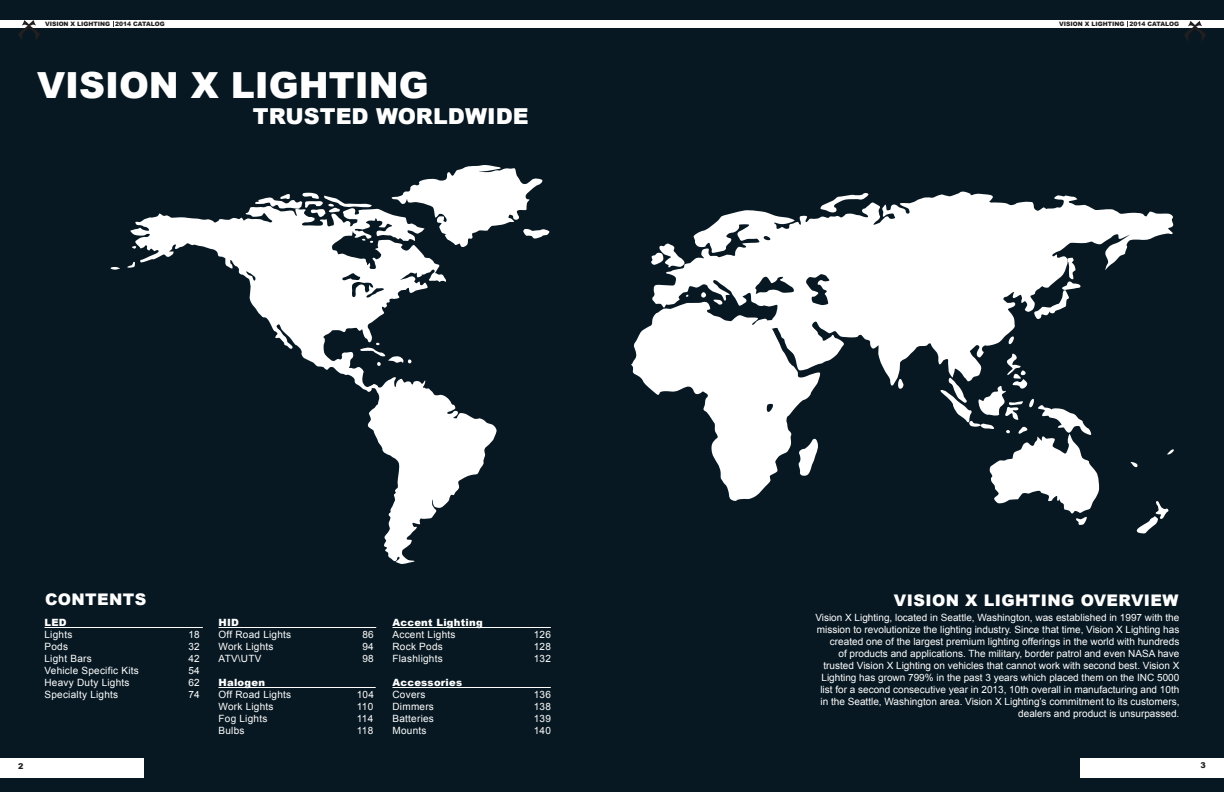
<style>
.page{position:relative;width:1224px;height:792px;background:#071822}
.page>*{position:absolute;margin:0;border:0;box-sizing:border-box;transform-origin:0 0}
.t1{font:900 36px "Arial";color:#fff}
.t2{font:900 22px "Arial";color:#fff}
.t3{font:900 16px "Arial";letter-spacing:.025em;color:#fff}
.t4{font:10px/12px "Arial";color:#fff;text-align:right}
.t5{font:10px "Arial";letter-spacing:.025em;color:#fff}
.t6{font:900 10px "Arial";letter-spacing:.025em;color:#fff}
.t7{font:900 8px "Arial";color:#231f20}
.t8{font:900 6px "Arial";color:#231f20}
</style>
<div class="page">
<svg style="left:898px;top:386px;width:6px;height:3px"></svg>
<svg style="left:631px;top:324px;width:187px;height:177px"></svg>
<svg style="left:652px;top:192px;width:522px;height:194px;fill:#fff"></svg>
<svg style="left:820px;top:192px;width:49px;height:21px"></svg>
<svg style="left:1034px;top:257px;width:47px;height:62px"></svg>
<svg style="left:1007px;top:336px;width:9px;height:8px"></svg>
<svg style="left:1136px;top:501px;width:33px;height:33px"></svg>
<svg style="left:1167px;top:449px;width:7px;height:6px"></svg>
<svg style="left:1130px;top:462px;width:8px;height:6px"></svg>
<svg style="left:938px;top:354px;width:161px;height:171px"></svg>
<svg style="left:111px;top:265px;width:19px;height:5px"></svg>
<svg style="left:130px;top:207px;width:367px;height:357px"></svg>
<svg style="left:361px;top:238px;width:13px;height:5px"></svg>
<svg style="left:255px;top:192px;width:117px;height:26px"></svg>
<svg style="left:390px;top:165px;width:159px;height:82px"></svg>
<svg style="left:360px;top:343px;width:53px;height:24px"></svg>
<hr style="left:44px;top:627px;width:159px;height:1px;background:#fff">
<hr style="left:218px;top:627px;width:158px;height:1px;background:#fff">
<hr style="left:218px;top:687px;width:158px;height:1px;background:#fff">
<hr style="left:392px;top:627px;width:159px;height:1px;background:#fff">
<hr style="left:392px;top:687px;width:159px;height:1px;background:#fff">
<div style="left:0;top:20px;width:1224px;height:8px;background:#fff"></div>
<svg style="left:18px;top:20px;width:22px;height:21px"></svg>
<div style="left:1080px;top:758px;width:144px;height:20px;background:#fff"></div>
<div style="left:0;top:758px;width:144px;height:20px;background:#fff"></div>
<svg style="left:1184px;top:21px;width:22px;height:20px"></svg>
<p class="t8" style="left:45px;top:20px;width:121px">VISION X LIGHTING 2014 CATALOG</p>
<p class="t8" style="left:1059px;top:20px;width:121px">VISION X LIGHTING 2014 CATALOG</p>
<h1 class="t1" style="left:37px;top:59px;width:393px">VISION X LIGHTING</h1>
<h2 class="t2" style="left:253px;top:100px;width:277px">TRUSTED WORLDWIDE</h2>
<h3 class="t3" style="left:45px;top:588px;width:103px">CONTENTS</h3>
<p class="t6" style="left:44px;top:615px;width:24px">LED</p>
<p class="t4" style="left:44px;top:629px;width:29px">Lights</p>
<p class="t4" style="left:188px;top:629px;width:13px">18</p>
<p class="t4" style="left:44px;top:641px;width:25px">Pods</p>
<p class="t4" style="left:188px;top:641px;width:13px">32</p>
<p class="t5" style="left:44px;top:652px;width:49px">Light Bars</p>
<p class="t4" style="left:188px;top:653px;width:13px">42</p>
<p class="t5" style="left:44px;top:664px;width:96px">Vehicle Specific Kits</p>
<p class="t4" style="left:188px;top:665px;width:13px">54</p>
<p class="t5" style="left:44px;top:676px;width:87px">Heavy Duty Lights</p>
<p class="t4" style="left:188px;top:677px;width:13px">62</p>
<p class="t5" style="left:44px;top:688px;width:75px">Specialty Lights</p>
<p class="t4" style="left:188px;top:689px;width:13px">74</p>
<p class="t6" style="left:218px;top:615px;width:22px">HID</p>
<p class="t5" style="left:218px;top:628px;width:74px">Off Road Lights</p>
<p class="t4" style="left:362px;top:629px;width:13px">86</p>
<p class="t5" style="left:218px;top:640px;width:57px">Work Lights</p>
<p class="t4" style="left:362px;top:641px;width:13px">94</p>
<p class="t4" style="left:218px;top:653px;width:44px">ATV\UTV</p>
<p class="t4" style="left:362px;top:653px;width:13px">98</p>
<p class="t6" style="left:218px;top:675px;width:48px">Halogen</p>
<p class="t5" style="left:218px;top:688px;width:74px">Off Road Lights</p>
<p class="t4" style="left:357px;top:689px;width:19px">104</p>
<p class="t5" style="left:218px;top:700px;width:57px">Work Lights</p>
<p class="t4" style="left:357px;top:701px;width:18px">110</p>
<p class="t5" style="left:218px;top:712px;width:50px">Fog Lights</p>
<p class="t4" style="left:357px;top:713px;width:18px">114</p>
<p class="t4" style="left:218px;top:725px;width:28px">Bulbs</p>
<p class="t4" style="left:357px;top:725px;width:18px">118</p>
<p class="t6" style="left:392px;top:615px;width:92px">Accent Lighting</p>
<p class="t5" style="left:392px;top:628px;width:65px">Accent Lights</p>
<p class="t4" style="left:534px;top:629px;width:19px">126</p>
<p class="t5" style="left:392px;top:640px;width:52px">Rock Pods</p>
<p class="t4" style="left:534px;top:641px;width:19px">128</p>
<p class="t5" style="left:392px;top:652px;width:52px">Flashlights</p>
<p class="t4" style="left:534px;top:653px;width:19px">132</p>
<p class="t6" style="left:392px;top:675px;width:71px">Accessories</p>
<p class="t4" style="left:392px;top:689px;width:34px">Covers</p>
<p class="t4" style="left:534px;top:689px;width:19px">136</p>
<p class="t5" style="left:392px;top:700px;width:43px">Dimmers</p>
<p class="t4" style="left:534px;top:701px;width:19px">138</p>
<p class="t5" style="left:392px;top:712px;width:43px">Batteries</p>
<p class="t4" style="left:534px;top:713px;width:19px">139</p>
<p class="t4" style="left:392px;top:725px;width:36px">Mounts</p>
<p class="t4" style="left:534px;top:725px;width:19px">140</p>
<h3 class="t3" style="left:894px;top:589px;width:286px">VISION X LIGHTING OVERVIEW</h3>
<p class="t4" style="left:815px;top:611px;width:366px">Vision X Lighting, located in Seattle, Washington, was established in 1997 with the mission to revolutionize the lighting industry. Since that time, Vision X Lighting has created one of the largest premium lighting offerings in the world with hundreds<br>of products and applications. The military, border patrol and even NASA have trusted Vision X Lighting on vehicles that cannot work with second best. Vision X Lighting has grown 799% in the past 3 years which placed them on the INC 5000 list for a second consecutive year in 2013, 10th overall in manufacturing and 10th in the Seattle, Washington area. Vision X Lighting’s commitment to its customers, dealers and product is unsurpassed.</p>
<p class="t7" style="left:18px;top:760px;width:7px">2</p>
<p class="t7" style="left:1201px;top:760px;width:7px">3</p>
</div>
